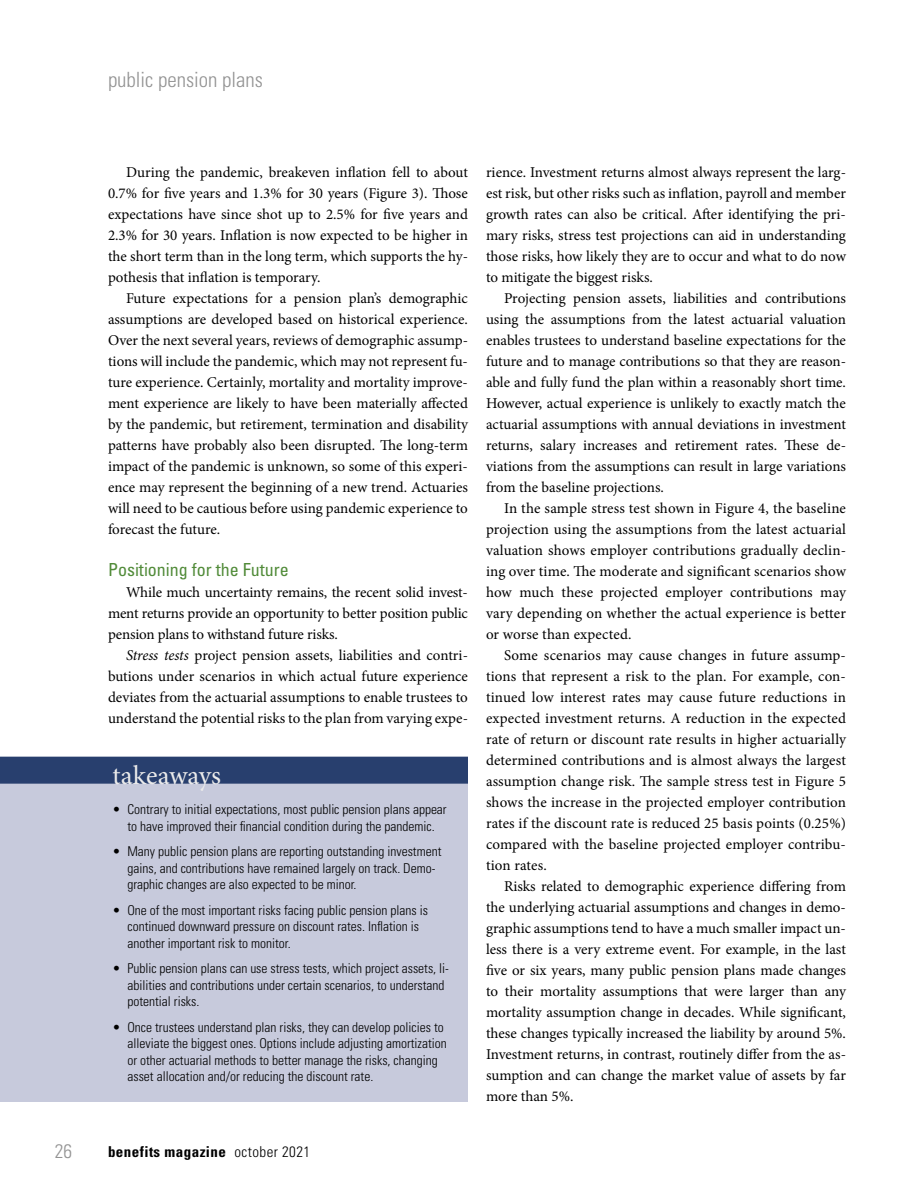
<style>
.page{position:relative;width:918px;height:1188px;background:#fff}
.page>*{position:absolute;margin:0;border:0;box-sizing:border-box;transform-origin:0 0}
.t1{font:27px "Minion Pro";color:#ebebeb}
.t2{font:300 condensed 21px "Univers LT Std";color:#939393}
.t3{font:300 condensed 19.5px "Univers LT Std";color:#939393}
.t4{font:condensed 18px "Univers LT Std";color:#518b39}
.t5{font:15px/21px "Minion Pro";color:#000;text-align:justify}
.t6{font:700 condensed 15px "Univers LT Std";letter-spacing:.03em;color:#000}
.t7{font:300 condensed 13.5px/16.5px "Univers LT Std";color:#000}
.s1{font-style:italic}
.s2{font-weight:300}
</style>
<div class="page">
<div style="left:0;top:764px;width:468px;height:338px;background:#c7cadc"></div>
<div style="left:0;top:757px;width:468px;height:27px;background:#283f6e"></div>
<h2 class="t2" style="left:108px;top:67px;width:157px">public pension plans</h2>
<p class="t5" style="left:108px;top:162px;width:362px;text-indent:18px">During the pandemic, breakeven inflation fell to about 0.7% for five years and 1.3% for 30 years (Figure 3). Those expectations have since shot up to 2.5% for five years and 2.3% for 30 years. Inflation is now expected to be higher in the short term than in the long term, which supports the hy&shy;pothesis that inflation is temporary.</p>
<p class="t5" style="left:108px;top:288px;width:362px;text-indent:18px">Future expectations for a pension plan’s demographic assumptions are developed based on historical experience.<br>Over the next several years, reviews of demographic assump&shy;tions will include the pandemic, which may not represent fu&shy;ture experience. Certainly, mortality and mortality improve&shy;ment experience are likely to have been materially affected by the pandemic, but retirement, termination and disability patterns have probably also been disrupted. The long-term impact of the pandemic is unknown, so some of this experi&shy;ence may represent the beginning of a new trend. Actuaries will need to be cautious before using pandemic experience to forecast the future.</p>
<p class="t4" style="left:108px;top:558px;width:182px">Positioning for the Future</p>
<p class="t5" style="left:108px;top:582px;width:362px;text-indent:18px">While much uncertainty remains, the recent solid invest&shy;ment returns provide an opportunity to better position public pension plans to withstand future risks.</p>
<p class="t5" style="left:108px;top:645px;width:362px;text-indent:18px"><span class="s1">Stress tests</span> project pension assets, liabilities and contri&shy;butions under scenarios in which actual future experience deviates from the actuarial assumptions to enable trustees to understand the potential risks to the plan from varying expe-</p>
<h1 class="t1" style="left:112px;top:757px;width:110px">takeaways</h1>
<p class="t7" style="left:112px;top:801px;width:336px;text-align:center">• Contrary to initial expectations, most public pension plans appear to have improved their financial condition during the pandemic.</p>
<p class="t7" style="left:127px;top:843px;width:315px;text-indent:-15px">• Many public pension plans are reporting outstanding investment gains, and contributions have remained largely on track. Demo&shy;graphic changes are also expected to be minor.</p>
<p class="t7" style="left:127px;top:902px;width:302px;text-indent:-15px">• One of the most important risks facing public pension plans is continued downward pressure on discount rates. Inflation is another important risk to monitor.</p>
<p class="t7" style="left:127px;top:960px;width:323px;text-indent:-15px">• Public pension plans can use stress tests, which project assets, li&shy;abilities and contributions under certain scenarios, to understand potential risks.</p>
<p class="t7" style="left:127px;top:1019px;width:321px;text-indent:-15px">• Once trustees understand plan risks, they can develop policies to alleviate the biggest ones. Options include adjusting amortization or other actuarial methods to better manage the risks, changing asset allocation and/or reducing the discount rate.</p>
<h3 class="t3" style="left:55px;top:1139px;width:19px">26</h3>
<p class="t6" style="left:108px;top:1143px;width:204px">benefits magazine <span class="s2">october 2021</span></p>
<p class="t5" style="left:486px;top:162px;width:362px">rience. Investment returns almost always represent the larg&shy;est risk, but other risks such as inflation, payroll and member growth rates can also be critical. After identifying the pri&shy;mary risks, stress test projections can aid in understanding those risks, how likely they are to occur and what to do now to mitigate the biggest risks.</p>
<p class="t5" style="left:486px;top:288px;width:362px;text-indent:18px">Projecting pension assets, liabilities and contributions using the assumptions from the latest actuarial valuation enables trustees to understand baseline expectations for the future and to manage contributions so that they are reason&shy;able and fully fund the plan within a reasonably short time.<br>However, actual experience is unlikely to exactly match the actuarial assumptions with annual deviations in investment returns, salary increases and retirement rates. These de&shy;viations from the assumptions can result in large variations from the baseline projections.</p>
<p class="t5" style="left:486px;top:498px;width:362px;text-indent:18px">In the sample stress test shown in Figure 4, the baseline projection using the assumptions from the latest actuarial valuation shows employer contributions gradually declin&shy;ing over time. The moderate and significant scenarios show how much these projected employer contributions may vary depending on whether the actual experience is better or worse than expected.</p>
<p class="t5" style="left:486px;top:645px;width:362px;text-indent:18px">Some scenarios may cause changes in future assump&shy;tions that represent a risk to the plan. For example, con&shy;tinued low interest rates may cause future reductions in expected investment returns. A reduction in the expected rate of return or discount rate results in higher actuarially determined contributions and is almost always the largest assumption change risk. The sample stress test in Figure 5 shows the increase in the projected employer contribution rates if the discount rate is reduced 25 basis points (0.25%) compared with the baseline projected employer contribu&shy;tion rates.</p>
<p class="t5" style="left:486px;top:876px;width:362px;text-indent:18px">Risks related to demographic experience differing from the underlying actuarial assumptions and changes in demo&shy;graphic assumptions tend to have a much smaller impact un&shy;less there is a very extreme event. For example, in the last five or six years, many public pension plans made changes to their mortality assumptions that were larger than any mortality assumption change in decades. While significant, these changes typically increased the liability by around 5%.<br>Investment returns, in contrast, routinely differ from the as&shy;sumption and can change the market value of assets by far more than 5%.</p>
</div>
